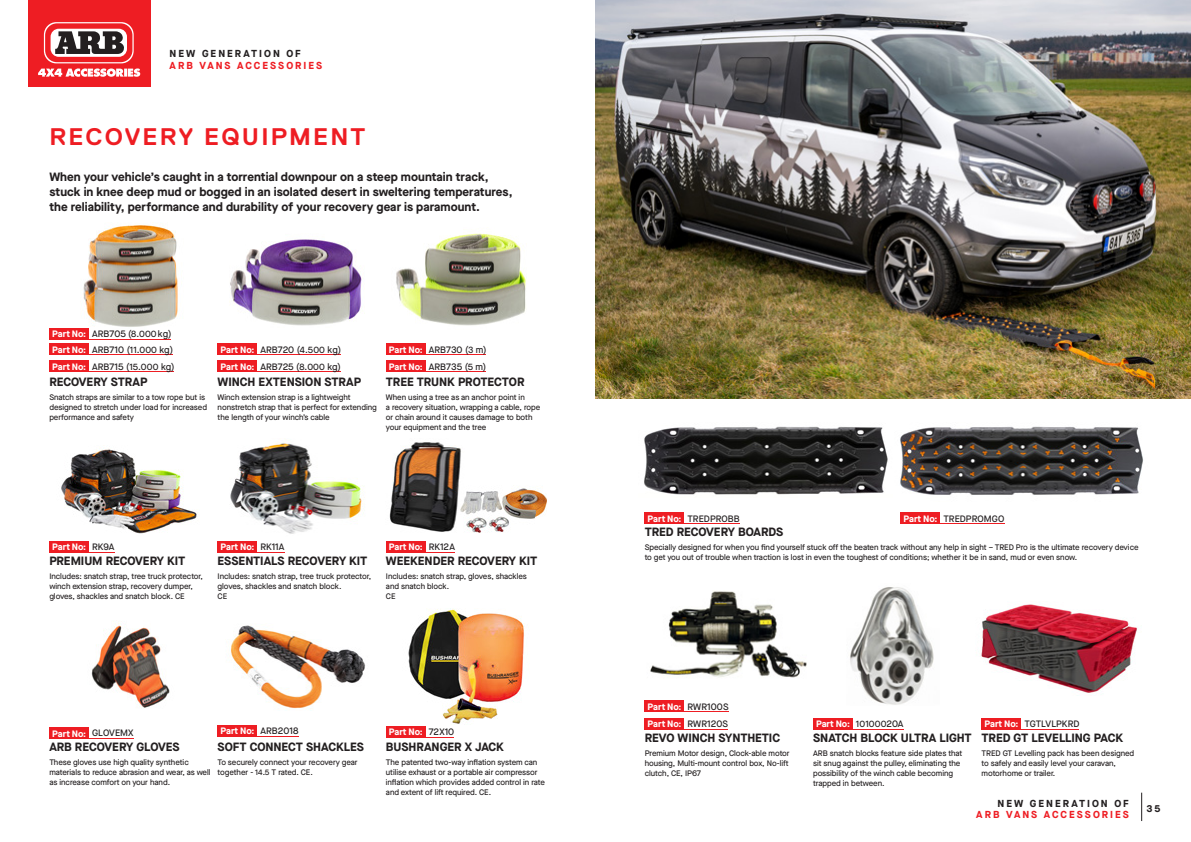
<style>
.page{position:relative;width:1191px;height:842px;background:#fff}
.page>*{position:absolute;margin:0;border:0;box-sizing:border-box;transform-origin:0 0}
.t1{font:700 24px "Replica";letter-spacing:.09em;color:#ee1d23}
.t2{font:700 12px/15px "Maison Neue";color:#231f20}
.t3{font:700 10.1px "Maison Neue";letter-spacing:.2em;color:#ee1d23}
.t4{font:700 10.1px "Maison Neue";letter-spacing:.2em;color:#231f20}
.t5{font:500 9.3px "Maison Neue";letter-spacing:.005em;color:#231f20}
.t6{font:700 9.3px "Maison Neue";letter-spacing:-.005em;color:#fff}
.t7{font:500 8px/10px "Maison Neue";letter-spacing:-.005em;color:#231f20}
.s1{font-weight:700;color:#fff}
.s2{font-weight:500;color:#231f20}
</style>
<div class="page">
<div style="left:28px;top:0;width:122px;height:87px;background:#ee1d23"></div>
<svg style="left:38px;top:68px;width:102px;height:9px"></svg>
<svg style="left:44px;top:22px;width:90px;height:41px"></svg>
<svg style="left:45px;top:23px;width:87px;height:39px"></svg>
<svg style="left:1141px;top:793px;width:1px;height:28px"></svg>
<img style="left:83px;top:225px;width:95px;height:102px">
<img style="left:650px;top:591px;width:157px;height:87px">
<img style="left:91px;top:621px;width:79px;height:87px">
<img style="left:61px;top:443px;width:303px;height:91px">
<img style="left:230px;top:239px;width:135px;height:87px">
<img style="left:231px;top:625px;width:135px;height:84px">
<img style="left:396px;top:233px;width:130px;height:93px">
<img style="left:900px;top:426px;width:243px;height:69px">
<img style="left:644px;top:426px;width:244px;height:69px">
<img style="left:981px;top:604px;width:157px;height:89px">
<img style="left:850px;top:587px;width:84px;height:118px">
<img style="left:408px;top:608px;width:117px;height:116px">
<img style="left:389px;top:442px;width:72px;height:90px">
<img style="left:456px;top:477px;width:90px;height:56px">
<div style="left:49px;top:361px;width:40px;height:11px;background:#ee1d23"></div>
<hr style="left:89px;top:371px;width:85px;height:1px;background:#ee1d23">
<div style="left:218px;top:361px;width:39px;height:11px;background:#ee1d23"></div>
<hr style="left:257px;top:371px;width:83px;height:1px;background:#ee1d23">
<div style="left:386px;top:361px;width:39px;height:11px;background:#ee1d23"></div>
<hr style="left:425px;top:371px;width:60px;height:1px;background:#ee1d23">
<div style="left:49px;top:344px;width:40px;height:11px;background:#ee1d23"></div>
<hr style="left:89px;top:354px;width:83px;height:1px;background:#ee1d23">
<div style="left:218px;top:344px;width:39px;height:11px;background:#ee1d23"></div>
<hr style="left:257px;top:354px;width:83px;height:1px;background:#ee1d23">
<div style="left:386px;top:344px;width:39px;height:11px;background:#ee1d23"></div>
<hr style="left:425px;top:354px;width:61px;height:1px;background:#ee1d23">
<div style="left:49px;top:328px;width:40px;height:12px;background:#ee1d23"></div>
<hr style="left:89px;top:339px;width:82px;height:1px;background:#ee1d23">
<div style="left:644px;top:512px;width:40px;height:12px;background:#ee1d23"></div>
<hr style="left:684px;top:523px;width:55px;height:1px;background:#ee1d23">
<div style="left:900px;top:512px;width:40px;height:12px;background:#ee1d23"></div>
<hr style="left:940px;top:523px;width:64px;height:1px;background:#ee1d23">
<div style="left:813px;top:718px;width:39px;height:11px;background:#ee1d23"></div>
<hr style="left:852px;top:729px;width:51px;height:1px;background:#ee1d23">
<div style="left:981px;top:718px;width:40px;height:11px;background:#ee1d23"></div>
<hr style="left:1021px;top:729px;width:58px;height:1px;background:#ee1d23">
<div style="left:49px;top:727px;width:40px;height:12px;background:#ee1d23"></div>
<hr style="left:89px;top:738px;width:45px;height:1px;background:#ee1d23">
<div style="left:218px;top:725px;width:39px;height:12px;background:#ee1d23"></div>
<hr style="left:257px;top:736px;width:41px;height:1px;background:#ee1d23">
<div style="left:386px;top:726px;width:39px;height:11px;background:#ee1d23"></div>
<svg style="left:425px;top:737px;width:29px;height:1px"></svg>
<div style="left:49px;top:541px;width:40px;height:12px;background:#ee1d23"></div>
<svg style="left:89px;top:552px;width:26px;height:1px"></svg>
<div style="left:218px;top:541px;width:39px;height:12px;background:#ee1d23"></div>
<svg style="left:257px;top:552px;width:28px;height:1px"></svg>
<div style="left:386px;top:541px;width:39px;height:12px;background:#ee1d23"></div>
<hr style="left:425px;top:552px;width:30px;height:1px;background:#ee1d23">
<img style="left:596px;top:0;width:595px;height:398px">
<div style="left:644px;top:718px;width:40px;height:11px;background:#ee1d23"></div>
<hr style="left:684px;top:729px;width:44px;height:1px;background:#ee1d23">
<div style="left:644px;top:700px;width:40px;height:12px;background:#ee1d23"></div>
<hr style="left:684px;top:711px;width:44px;height:1px;background:#ee1d23">
<p class="t4" style="left:170px;top:47px;width:133px">NEW GENERATION OF</p>
<p class="t3" style="left:170px;top:58px;width:154px">ARB VANS ACCESSORIES</p>
<h1 class="t1" style="left:49px;top:124px;width:318px">RECOVERY EQUIPMENT</h1>
<p class="t2" style="left:49px;top:169px;width:465px">When your vehicle’s caught in a torrential downpour on a steep mountain track, stuck in knee deep mud or bogged in an isolated desert in sweltering temperatures, the reliability, performance and durability of your recovery gear is paramount.</p>
<p class="t5" style="left:52px;top:328px;width:121px"><span class="s1">Part No:</span> ARB705 (8.000 kg)</p>
<p class="t5" style="left:52px;top:343px;width:122px"><span class="s1">Part No:</span> ARB710 (11.000 kg)</p>
<p class="t5" style="left:221px;top:343px;width:122px"><span class="s1">Part No:</span> ARB720 (4.500 kg)</p>
<p class="t5" style="left:389px;top:343px;width:99px"><span class="s1">Part No:</span> ARB730 (3 m)</p>
<p class="t5" style="left:52px;top:360px;width:124px"><span class="s1">Part No:</span> ARB715 (15.000 kg)</p>
<p class="t5" style="left:221px;top:360px;width:122px"><span class="s1">Part No:</span> ARB725 (8.000 kg)</p>
<p class="t5" style="left:389px;top:360px;width:99px"><span class="s1">Part No:</span> ARB735 (5 m)</p>
<h2 class="t2" style="left:49px;top:374px;width:100px">RECOVERY STRAP</h2>
<p class="t7" style="left:49px;top:392px;width:159px">Snatch straps are similar to a tow rope but is designed to stretch under load for increased performance and safety</p>
<h2 class="t2" style="left:218px;top:374px;width:145px">WINCH EXTENSION STRAP</h2>
<p class="t7" style="left:218px;top:392px;width:161px">Winch extension strap is a lightweight nonstretch strap that is perfect for extending the length of your winch’s cable</p>
<h2 class="t2" style="left:386px;top:374px;width:140px">TREE TRUNK PROTECTOR</h2>
<p class="t7" style="left:386px;top:392px;width:156px">When using a tree as an anchor point in<br>a recovery situation, wrapping a cable, rope or chain around it causes damage to both your equipment and the tree</p>
<p class="t6" style="left:52px;top:540px;width:64px">Part No: <span class="s2">RK9A</span></p>
<p class="t6" style="left:221px;top:540px;width:65px">Part No: <span class="s2">RK11A</span></p>
<p class="t6" style="left:389px;top:540px;width:68px">Part No: <span class="s2">RK12A</span></p>
<h2 class="t2" style="left:49px;top:553px;width:137px">PREMIUM RECOVERY KIT</h2>
<p class="t7" style="left:49px;top:571px;width:155px">Includes: snatch strap, tree truck protector, winch extension strap, recovery dumper, gloves, shackles and snatch block. CE</p>
<h2 class="t2" style="left:218px;top:553px;width:151px">ESSENTIALS RECOVERY KIT</h2>
<p class="t7" style="left:218px;top:571px;width:155px">Includes: snatch strap, tree truck protector, gloves, shackles and snatch block.<br>CE</p>
<h2 class="t2" style="left:386px;top:553px;width:153px">WEEKENDER RECOVERY KIT</h2>
<p class="t7" style="left:386px;top:571px;width:143px">Includes: snatch strap, gloves, shackles and snatch block.<br>CE</p>
<p class="t6" style="left:52px;top:727px;width:83px">Part No: <span class="s2">GLOVEMX</span></p>
<p class="t6" style="left:221px;top:724px;width:79px">Part No: <span class="s2">ARB2018</span></p>
<p class="t6" style="left:389px;top:725px;width:67px">Part No: <span class="s2">72X10</span></p>
<h2 class="t2" style="left:49px;top:739px;width:132px">ARB RECOVERY GLOVES</h2>
<p class="t7" style="left:49px;top:757px;width:163px">These gloves use high quality synthetic materials to reduce abrasion and wear, as well as increase comfort on your hand.</p>
<h2 class="t2" style="left:218px;top:739px;width:148px">SOFT CONNECT SHACKLES</h2>
<p class="t7" style="left:218px;top:757px;width:141px">To securely connect your recovery gear together - 14.5 T rated. CE.</p>
<h2 class="t2" style="left:386px;top:739px;width:120px">BUSHRANGER X JACK</h2>
<p class="t7" style="left:386px;top:757px;width:160px">The patented two-way inflation system can utilise exhaust or a portable air compressor inflation which provides added control in rate and extent of lift required. CE.</p>
<p class="t5" style="left:647px;top:512px;width:94px"><span class="s1">Part No:</span> TREDPROBB</p>
<p class="t5" style="left:903px;top:512px;width:102px"><span class="s1">Part No:</span> TREDPROMGO</p>
<h2 class="t2" style="left:644px;top:524px;width:140px">TRED RECOVERY BOARDS</h2>
<p class="t7" style="left:644px;top:542px;width:495px">Specially designed for when you find yourself stuck off the beaten track without any help in sight – TRED Pro is the ultimate recovery device to get you out of trouble when traction is lost in even the toughest of conditions; whether it be in sand, mud or even snow.</p>
<p class="t6" style="left:647px;top:700px;width:82px">Part No: <span class="s2">RWR100S</span></p>
<p class="t6" style="left:647px;top:717px;width:82px">Part No: <span class="s2">RWR120S</span></p>
<h2 class="t2" style="left:644px;top:730px;width:137px">REVO WINCH SYNTHETIC</h2>
<p class="t7" style="left:644px;top:748px;width:146px">Premium Motor design, Clock-able motor housing, Multi-mount control box, No-lift clutch, CE, IP67</p>
<p class="t5" style="left:816px;top:718px;width:89px"><span class="s1">Part No:</span> 10100020A</p>
<p class="t5" style="left:984px;top:718px;width:96px"><span class="s1">Part No:</span> TGTLVLPKRD</p>
<h2 class="t2" style="left:813px;top:730px;width:160px">SNATCH BLOCK ULTRA LIGHT</h2>
<p class="t7" style="left:813px;top:748px;width:151px">ARB snatch blocks feature side plates that sit snug against the pulley, eliminating the possibility of the winch cable becoming trapped in between.</p>
<h2 class="t2" style="left:981px;top:730px;width:143px">TRED GT LEVELLING PACK</h2>
<p class="t7" style="left:981px;top:748px;width:154px">TRED GT Levelling pack has been designed to safely and easily level your caravan, motorhome or trailer.</p>
<p class="t4" style="left:997px;top:796px;width:133px">NEW GENERATION OF</p>
<p class="t3" style="left:976px;top:808px;width:154px">ARB VANS ACCESSORIES</p>
<p class="t4" style="left:1146px;top:802px;width:16px">35</p>
</div>
